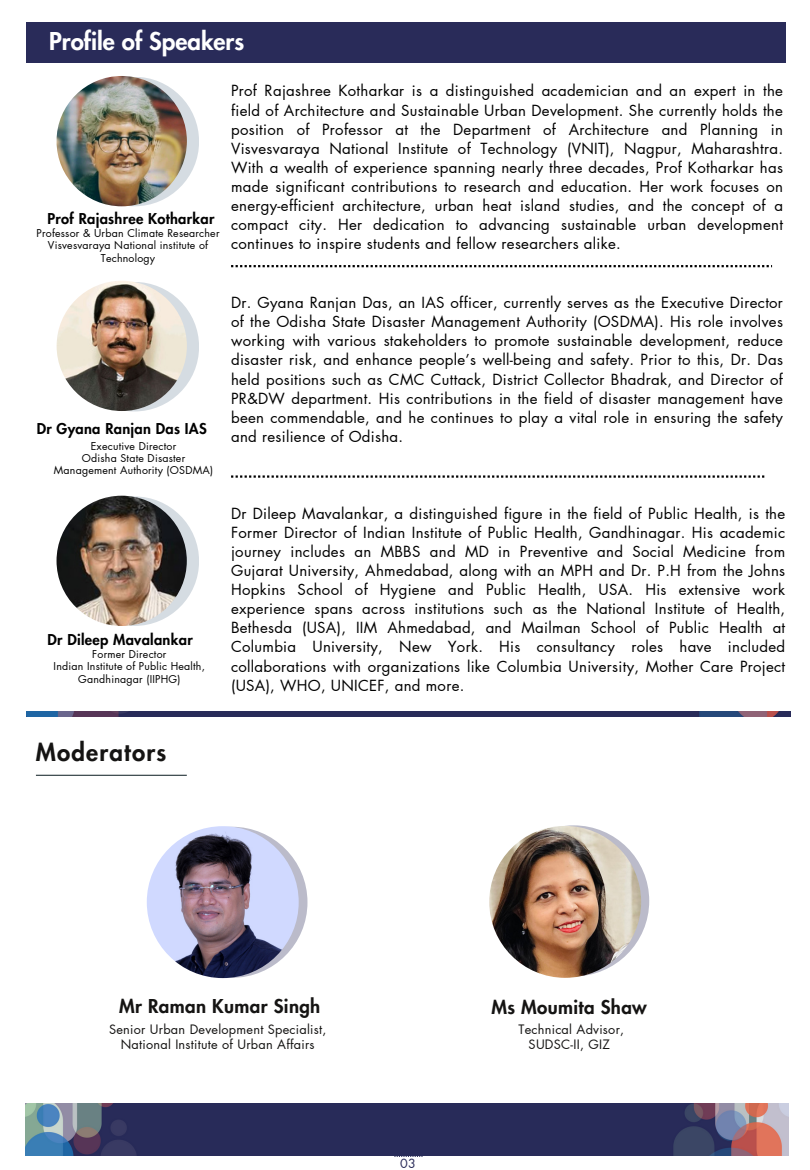
<style>
.page{position:relative;width:810px;height:1170px;background:#fff}
.page>*{position:absolute;margin:0;border:0;box-sizing:border-box;transform-origin:0 0}
.t1{font:800 24px "Futura LT Pro";color:#fff}
.t2{font:800 24px "Futura LT Pro";letter-spacing:.05em;color:#151413}
.t3{font:800 18.6px "Futura LT Pro";letter-spacing:.02em;color:#151413}
.t4{font:15px/19.2px "Futura LT Pro";letter-spacing:.02em;color:#000;text-align:justify}
.t5{font:800 14.55px "Futura LT Pro";letter-spacing:.02em;color:#000}
.t6{font:12.75px/14.9px "Futura LT Pro";letter-spacing:.02em;color:#151413;text-align:center}
.t7{font:12.45px "Futura LT Pro";color:#292b59}
.t8{font:10.65px/12.3px "Futura LT Pro";letter-spacing:.02em;color:#000;text-align:center}
</style>
<div class="page">
<div style="left:70px;top:282px;width:129px;height:129px;background:#d5dce2;border-radius:50%"></div>
<div style="left:70px;top:77px;width:129px;height:129px;background:#d5dce2;border-radius:50%"></div>
<img style="left:57px;top:76px;width:130px;height:130px;border-radius:50%">
<svg style="left:70px;top:496px;width:129px;height:130px;background:#d4dae0"></svg>
<img style="left:57px;top:496px;width:130px;height:130px;border-radius:50%">
<svg style="left:231px;top:265px;width:541px;height:2px"></svg>
<svg style="left:394px;top:1156px;width:29px;height:1px"></svg>
<svg style="left:231px;top:475px;width:533px;height:3px"></svg>
<img style="left:26px;top:711px;width:764px;height:6px">
<div style="left:26px;top:22px;width:759px;height:40px;background:#292b59"></div>
<img style="left:57px;top:281px;width:130px;height:130px;border-radius:50%">
<hr style="left:36px;top:775px;width:151px;height:1px;background:#253439">
<div style="left:156px;top:827px;width:151px;height:151px;background:#bbbbca;border-radius:50%"></div>
<img style="left:147px;top:826px;width:152px;height:152px;border-radius:50%">
<svg style="left:498px;top:825px;width:151px;height:151px"></svg>
<img style="left:489px;top:826px;width:152px;height:152px;border-radius:50%">
<img style="left:25px;top:1104px;width:764px;height:51px">
<p class="t1" style="left:49px;top:31px;width:197px">Profile of Speakers</p>
<p class="t5" style="left:47px;top:212px;width:168px">Prof Rajashree Kotharkar</p>
<h4 class="t8" style="left:37px;top:228px;width:185px">Professor &amp; Urban Climate Researcher</h4>
<h3 class="t8" style="left:48px;top:240px;width:162px">Visvesvaraya National institute of<br>Technology</h3>
<p class="t4" style="left:231px;top:82px;width:553px">Prof Rajashree Kotharkar is a distinguished academician and an expert in the field of Architecture and Sustainable Urban Development. She currently holds the position of Professor at the Department of Architecture and Planning in Visvesvaraya National Institute of Technology (VNIT), Nagpur, Maharashtra.<br>With a wealth of experience spanning nearly three decades, Prof Kotharkar has made significant contributions to research and education. Her work focuses on energy-efficient architecture, urban heat island studies, and the concept of a compact city. Her dedication to advancing sustainable urban development continues to inspire students and fellow researchers alike.</p>
<p class="t5" style="left:37px;top:422px;width:172px">Dr Gyana Ranjan Das IAS</p>
<p class="t8" style="left:91px;top:440px;width:87px">Executive Director</p>
<h3 class="t8" style="left:54px;top:453px;width:161px">Odisha State Disaster<br>Management Authority (OSDMA)</h3>
<p class="t5" style="left:48px;top:633px;width:147px">Dr Dileep Mavalankar</p>
<p class="t8" style="left:92px;top:648px;width:76px">Former Director</p>
<h4 class="t8" style="left:54px;top:661px;width:153px">Indian Institute of Public Health,<br>Gandhinagar (IIPHG)</h4>
<h4 class="t4" style="left:231px;top:294px;width:553px">Dr. Gyana Ranjan Das, an IAS officer, currently serves as the Executive Director of the Odisha State Disaster Management Authority (OSDMA). His role involves working with various stakeholders to promote sustainable development, reduce disaster risk, and enhance people’s well-being and safety. Prior to this, Dr. Das held positions such as CMC Cuttack, District Collector Bhadrak, and Director of PR&amp;DW department. His contributions in the field of disaster management have been commendable, and he continues to play a vital role in ensuring the safety and resilience of Odisha.</h4>
<p class="t4" style="left:231px;top:504px;width:556px">Dr Dileep Mavalankar, a distinguished figure in the field of Public Health, is the Former Director of Indian Institute of Public Health, Gandhinagar. His academic journey includes an MBBS and MD in Preventive and Social Medicine from Gujarat University, Ahmedabad, along with an MPH and Dr. P.H from the Johns Hopkins School of Hygiene and Public Health, USA. His extensive work experience spans across institutions such as the National Institute of Health, Bethesda (USA), IIM Ahmedabad, and Mailman School of Public Health at Columbia University, New York. His consultancy roles have included collaborations with organizations like Columbia University, Mother Care Project (USA), WHO, UNICEF, and more.</p>
<h1 class="t2" style="left:36px;top:741px;width:132px">Moderators</h1>
<h5 class="t3" style="left:119px;top:998px;width:203px">Mr Raman Kumar Singh</h5>
<h2 class="t6" style="left:109px;top:1023px;width:219px">Senior Urban Development Specialist,<br>National Institute of Urban Affairs</h2>
<h3 class="t7" style="left:400px;top:1157px;width:17px">03</h3>
<h2 class="t3" style="left:492px;top:999px;width:157px">Ms Moumita Shaw</h2>
<p class="t6" style="left:518px;top:1023px;width:107px">Technical Advisor,<br>SUDSC-II, GIZ</p>
</div>
